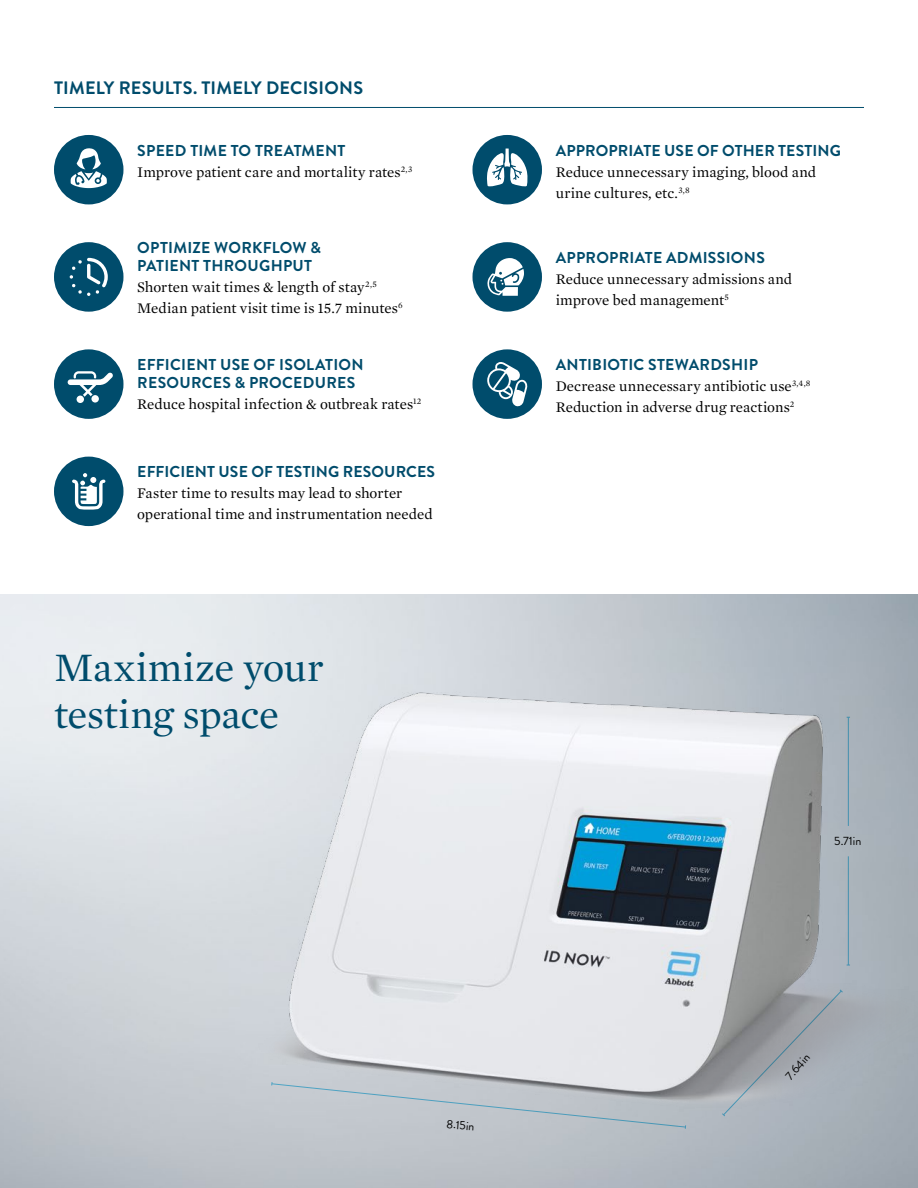
<style>
.page{position:relative;width:918px;height:1188px;background:#fff}
.page>*{position:absolute;margin:0;border:0;box-sizing:border-box;transform-origin:0 0}
.t1{font:41.25px/47.2px "Mercury Text G1";letter-spacing:-.005em;color:#004c6c}
.t2{font:700 18px "Brandon Grotesque";letter-spacing:.01em;color:#004c6c}
.t3{font:700 15.75px/18px "Brandon Grotesque";letter-spacing:.015em;color:#004c6c}
.t4{font:15px/21px "Mercury Text G1";letter-spacing:.005em;color:#000}
.t5{font:12px "Brandon Grotesque";color:#000}
</style>
<div class="page">
<hr style="left:0;top:594px;width:1px;height:594px;background:#004c6c">
<img style="left:40px;top:624px;width:878px;height:563px">
<hr style="left:54px;top:107px;width:810px;height:1px;background:#004c6c">
<svg style="left:271px;top:1082px;width:415px;height:47px;background:#bbc2c8"></svg>
<svg style="left:721px;top:989px;width:123px;height:128px;background:#9da2a8"></svg>
<hr style="left:848px;top:717px;width:1px;height:109px;background:#65cdee">
<hr style="left:848px;top:856px;width:1px;height:109px;background:#65cdee">
<div style="left:54px;top:135px;width:69px;height:69px;background:#004c6c;border-radius:50%"></div>
<div style="left:472px;top:135px;width:70px;height:69px;background:#004c6c;border-radius:50%"></div>
<div style="left:54px;top:242px;width:69px;height:70px;background:#004c6c;border-radius:50%"></div>
<div style="left:472px;top:242px;width:70px;height:70px;background:#004c6c;border-radius:50%"></div>
<div style="left:54px;top:349px;width:69px;height:70px;background:#004c6c;border-radius:50%"></div>
<div style="left:472px;top:349px;width:70px;height:70px;background:#004c6c;border-radius:50%"></div>
<div style="left:54px;top:457px;width:69px;height:69px;background:#004c6c;border-radius:50%"></div>
<svg style="left:71px;top:148px;width:36px;height:40px"></svg>
<svg style="left:70px;top:258px;width:38px;height:38px"></svg>
<div style="left:91px;top:395px;width:8px;height:8px;background:#fff;border-radius:50%"></div>
<div style="left:77px;top:396px;width:7px;height:7px;background:#fff;border-radius:50%"></div>
<svg style="left:68px;top:371px;width:45px;height:26px"></svg>
<svg style="left:72px;top:473px;width:33px;height:37px"></svg>
<svg style="left:487px;top:149px;width:41px;height:38px"></svg>
<svg style="left:487px;top:258px;width:37px;height:38px"></svg>
<svg style="left:487px;top:362px;width:41px;height:45px"></svg>
<p class="t2" style="left:54px;top:75px;width:311px">TIMELY RESULTS. TIMELY DECISIONS</p>
<p class="t3" style="left:137px;top:141px;width:210px">SPEED TIME TO TREATMENT</p>
<p class="t4" style="left:137px;top:160px;width:277px">Improve patient care and mortality rates<sup>2,3</sup></p>
<p class="t3" style="left:137px;top:239px;width:185px">OPTIMIZE WORKFLOW &amp;<br>PATIENT THROUGHPUT</p>
<p class="t4" style="left:137px;top:276px;width:267px">Shorten wait times &amp; length of stay<sup>2,5<br></sup>Median patient visit time is 15.7 minutes<sup>6</sup></p>
<p class="t3" style="left:137px;top:356px;width:228px">EFFICIENT USE OF ISOLATION<br>RESOURCES &amp; PROCEDURES</p>
<p class="t4" style="left:137px;top:393px;width:286px">Reduce hospital infection &amp; outbreak rates<sup>12</sup></p>
<p class="t3" style="left:137px;top:463px;width:299px">EFFICIENT USE OF TESTING RESOURCES</p>
<p class="t4" style="left:137px;top:482px;width:297px">Faster time to results may lead to shorter operational time and instrumentation needed</p>
<h1 class="t1" style="left:54px;top:641px;width:271px">Maximize your testing space</h1>
<p class="t3" style="left:556px;top:141px;width:287px">APPROPRIATE USE OF OTHER TESTING</p>
<p class="t4" style="left:556px;top:160px;width:262px">Reduce unnecessary imaging, blood and urine cultures, etc.<sup>3,8</sup></p>
<p class="t3" style="left:556px;top:249px;width:211px">APPROPRIATE ADMISSIONS</p>
<p class="t4" style="left:556px;top:268px;width:238px">Reduce unnecessary admissions and improve bed management<sup>5</sup></p>
<p class="t3" style="left:556px;top:356px;width:204px">ANTIBIOTIC STEWARDSHIP</p>
<p class="t4" style="left:556px;top:375px;width:256px">Decrease unnecessary antibiotic use<sup>3,4,8<br></sup>Reduction in adverse drug reactions<sup>2</sup></p>
<p class="t5" style="left:834px;top:833px;width:29px">5.71in</p>
<p class="t5" style="left:447px;top:1116px;width:30px;rotate:5deg">8.15in</p>
<p class="t5" style="left:782px;top:1072px;width:32px;rotate:-48deg">7.64in</p>
</div>
